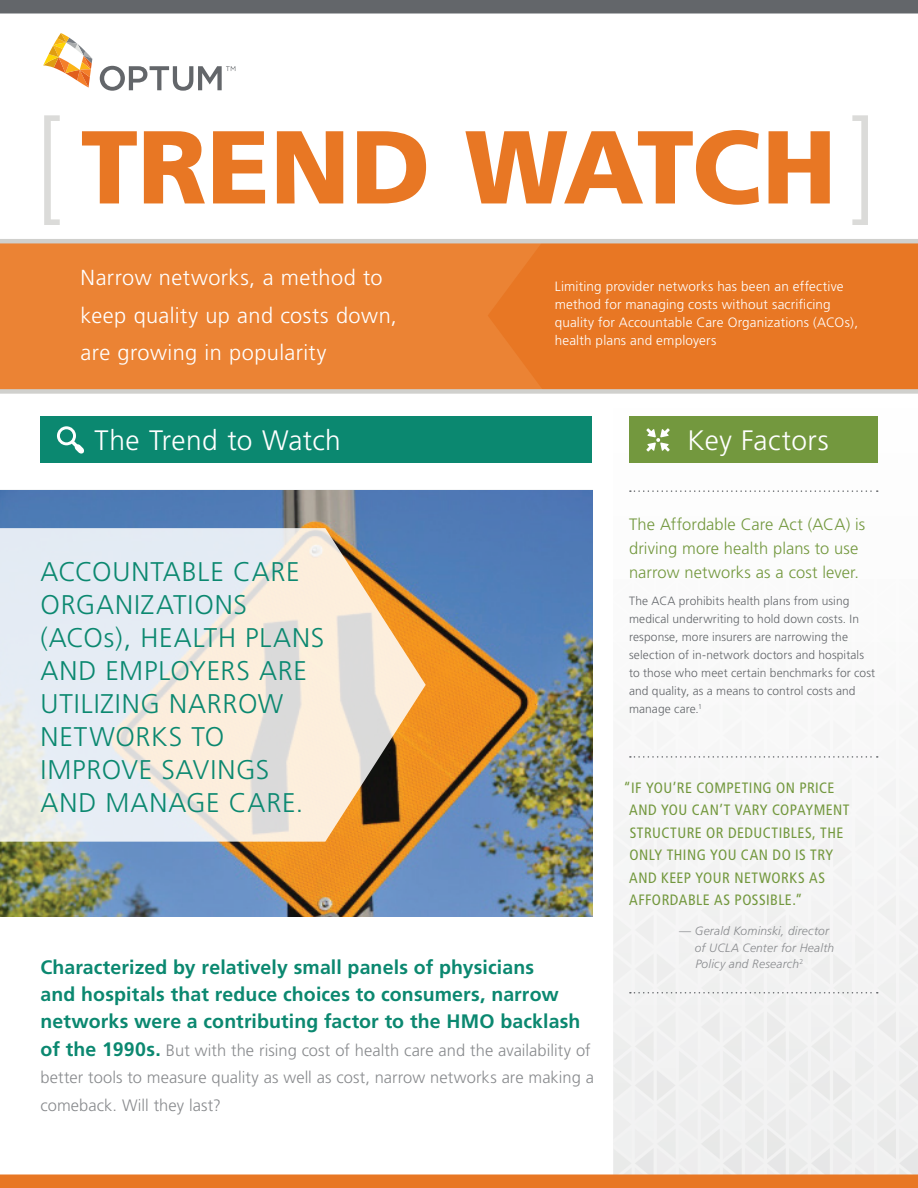
<style>
.page{position:relative;width:918px;height:1188px;background:#fff}
.page>*{position:absolute;margin:0;border:0;box-sizing:border-box;transform-origin:0 0}
.t1{font:900 103.5px "Frutiger";letter-spacing:-.005em;color:#e87724}
.t2{font:300 28.2px "Frutiger";letter-spacing:.015em;color:#fff}
.t3{font:300 27px/33px "Frutiger";letter-spacing:.03em;color:#0b8870}
.t4{font:300 21.75px/37.5px "Frutiger";letter-spacing:.02em;color:#fff}
.t5{font:700 19.5px/27px "Frutiger";letter-spacing:.005em;color:#0b8870}
.t6{font:300 16.5px/27.5px "Frutiger";letter-spacing:.005em;color:#898b8e}
.t7{font:300 16.5px/24px "Frutiger";letter-spacing:.005em;color:#73983e}
.t8{font:condensed 15px/22.5px "Frutiger LT Std";letter-spacing:.03em;color:#73983e}
.t9{font:300 13.5px/18px "Frutiger";letter-spacing:.01em;color:#fff}
.t10{font:300 12px/18px "Frutiger";letter-spacing:.005em;color:#63666a}
.t11{font:italic 300 12px/16.5px "Frutiger";letter-spacing:.015em;color:#898b8e}
.s1{font-family:"Frutiger LT Std";font-weight:300;font-stretch:condensed;font-size:122.4px;color:#d0d0cd}
.s2{font-weight:700;font-size:19.5px;color:#0b8870}
.s3{font-style:normal}
</style>
<div class="page">
<img style="left:0;top:490px;width:592px;height:427px">
<svg style="left:0;top:528px;width:426px;height:314px;background:#e2dcd3"></svg>
<svg style="left:43px;top:33px;width:49px;height:55px"></svg>
<svg style="left:100px;top:66px;width:135px;height:25px"></svg>
<div style="left:0;top:242px;width:918px;height:150px;background:#eb8334"></div>
<svg style="left:488px;top:243px;width:430px;height:146px;fill:#e87724"></svg>
<div style="left:40px;top:417px;width:552px;height:46px;background:#0b8870"></div>
<svg style="left:57px;top:426px;width:27px;height:28px"></svg>
<div style="left:0;top:1174px;width:918px;height:14px;background:#e87724"></div>
<div style="left:0;top:389px;width:918px;height:5px;background:#d0d0cd"></div>
<hr style="left:0;top:239px;width:918px;height:4px;background:#d0d0cd">
<div style="left:0;top:0;width:918px;height:14px;background:#63666a"></div>
<svg style="left:613px;top:393px;width:305px;height:782px"></svg>
<h1 class="t1" style="left:35px;top:105px;width:803px"><span class="s1">[</span>TREND WATCH</h1>
<h3 class="t4" style="left:81px;top:259px;width:318px">Narrow networks, a method to keep quality up and costs down, are growing in popularity</h3>
<p class="t9" style="left:555px;top:277px;width:305px">Limiting provider networks has been an effective method for managing costs without sacrificing quality for Accountable Care Organizations (ACOs), health plans and employers</p>
<h2 class="t2" style="left:94px;top:425px;width:248px">The Trend to Watch</h2>
<h3 class="t3" style="left:40px;top:555px;width:285px">ACCOUNTABLE CARE<br>ORGANIZATIONS (ACOs), HEALTH PLANS<br>AND EMPLOYERS ARE<br>UTILIZING NARROW<br>NETWORKS TO<br>IMPROVE SAVINGS<br>AND MANAGE CARE.</h3>
<h3 class="t5" style="left:40px;top:954px;width:542px">Characterized by relatively small panels of physicians<br>and hospitals that reduce choices to consumers, narrow networks were a contributing factor to the HMO backlash</h3>
<h3 class="t6" style="left:40px;top:1036px;width:555px"><span class="s2">of the 1990s.</span> But with the rising cost of health care and the availability of better tools to measure quality as well as cost, narrow networks are making a comeback. Will they last?</h3>
<h2 class="t2" style="left:688px;top:425px;width:143px">Key Factors</h2>
<h3 class="t7" style="left:629px;top:512px;width:238px">The Affordable Care Act (ACA) is driving more health plans to use narrow networks as a cost lever.</h3>
<p class="t10" style="left:629px;top:592px;width:248px">The ACA prohibits health plans from using medical underwriting to hold down costs. In response, more insurers are narrowing the selection of in-network doctors and hospitals to those who meet certain benchmarks for cost and quality, as a means to control costs and manage care.<sup>1</sup></p>
<p class="t8" style="left:629px;top:776px;width:222px;text-indent:-6px">“IF YOU’RE COMPETING ON PRICE<br>AND YOU CAN’T VARY COPAYMENT<br>STRUCTURE OR DEDUCTIBLES, THE<br>ONLY THING YOU CAN DO IS TRY<br>AND KEEP YOUR NETWORKS AS<br>AFFORDABLE AS POSSIBLE.”</p>
<p class="t11" style="left:695px;top:923px;width:141px;text-indent:-16px"><span class="s3">—</span> Gerald Kominski, director of UCLA Center for Health<br>Policy and Research<sup>2</sup></p>
</div>
